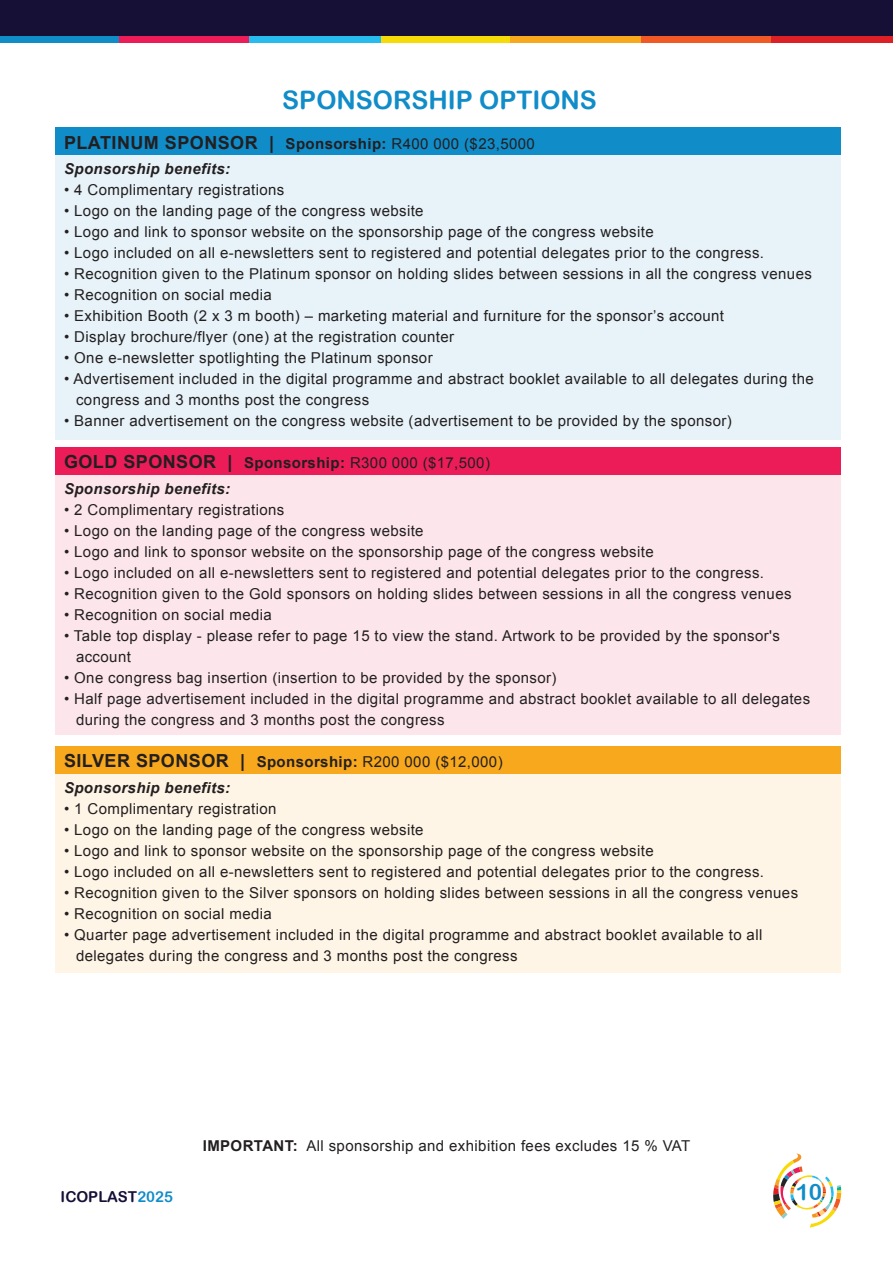
<style>
.page{position:relative;width:893px;height:1263px;background:#fff}
.page>*{position:absolute;margin:0;border:0;box-sizing:border-box;transform-origin:0 0}
.t1{font:25.5px "Arial Rounded MT Bold";color:#108cc9}
.t2{font:22.5px "Arial Rounded MT Bold";color:#108cc9}
.t3{font:700 18px "Arial";letter-spacing:.025em;color:#231f20}
.t4{font:15px/21px "Arial";letter-spacing:.025em;color:#231f20}
.t5{font:italic 700 15px/25.5px "Arial";letter-spacing:.025em;color:#231f20}
.t6{font:15px "Arial Rounded MT Bold";color:#160f36}
.s1{font-size:15px}
.s2{font-weight:400;font-size:15px}
.s3{font-style:normal;font-size:18px}
.s4{font-style:normal}
.s5{font-weight:400;font-style:normal}
.s6{font-weight:700}
.s7{color:#108cc9}
</style>
<div class="page">
<div style="left:55px;top:746px;width:785px;height:227px;background:#fef5e6"></div>
<div style="left:55px;top:447px;width:785px;height:288px;background:#fce6ec"></div>
<div style="left:55px;top:128px;width:785px;height:311px;background:#e7f3f9"></div>
<div style="left:55px;top:128px;width:785px;height:27px;background:#108cc9"></div>
<div style="left:55px;top:447px;width:785px;height:27px;background:#ec1c59"></div>
<div style="left:55px;top:746px;width:785px;height:27px;background:#f8a81c"></div>
<div style="left:0;top:0;width:893px;height:38px;background:#160f36"></div>
<svg style="left:773px;top:1153px;width:68px;height:74px"></svg>
<div style="left:380px;top:36px;width:131px;height:6px;background:#f7db08"></div>
<div style="left:511px;top:36px;width:131px;height:6px;background:#f8a81c"></div>
<div style="left:641px;top:36px;width:132px;height:6px;background:#f05826"></div>
<div style="left:0;top:36px;width:120px;height:6px;background:#108cc9"></div>
<div style="left:119px;top:36px;width:131px;height:6px;background:#ec1c59"></div>
<div style="left:249px;top:36px;width:132px;height:6px;background:#27bcee"></div>
<div style="left:772px;top:36px;width:121px;height:6px;background:#dd2026"></div>
<h1 class="t1" style="left:282px;top:85px;width:316px">SPONSORSHIP OPTIONS</h1>
<p class="t3" style="left:64px;top:131px;width:472px">PLATINUM SPONSOR | <span class="s1">Sponsorship:</span> <span class="s2">R400 000 ($23,5000</span></p>
<p class="t5" style="left:64px;top:157px;width:168px">Sponsorship benefits:</p>
<p class="t4" style="left:64px;top:180px;width:222px">• 4 Complimentary registrations</p>
<p class="t4" style="left:64px;top:201px;width:361px">• Logo on the landing page of the congress website</p>
<p class="t4" style="left:64px;top:222px;width:591px">• Logo and link to sponsor website on the sponsorship page of the congress website</p>
<p class="t4" style="left:64px;top:243px;width:701px">• Logo included on all e-newsletters sent to registered and potential delegates prior to the congress.</p>
<p class="t4" style="left:64px;top:264px;width:749px">• Recognition given to the Platinum sponsor on holding slides between sessions in all the congress venues</p>
<p class="t4" style="left:64px;top:285px;width:209px">• Recognition on social media</p>
<p class="t4" style="left:64px;top:306px;width:661px">• Exhibition Booth (2 x 3 m booth) – marketing material and furniture for the sponsor’s account</p>
<p class="t4" style="left:64px;top:327px;width:392px">• Display brochure/flyer (one) at the registration counter</p>
<p class="t4" style="left:64px;top:348px;width:370px">• One e-newsletter spotlighting the Platinum sponsor</p>
<p class="t4" style="left:76px;top:369px;width:739px;text-indent:-12px">• Advertisement included in the digital programme and abstract booklet available to all delegates during the congress and 3 months post the congress</p>
<p class="t4" style="left:64px;top:411px;width:669px">• Banner advertisement on the congress website (advertisement to be provided by the sponsor)</p>
<p class="t5" style="left:64px;top:451px;width:427px"><span class="s3">GOLD SPONSOR |</span> <span class="s4">Sponsorship:</span> <span class="s5">R300 000 ($17,500)<br></span>Sponsorship benefits:</p>
<p class="t4" style="left:64px;top:499px;width:222px">• 2 Complimentary registrations</p>
<p class="t4" style="left:64px;top:520px;width:361px">• Logo on the landing page of the congress website</p>
<p class="t4" style="left:64px;top:541px;width:591px">• Logo and link to sponsor website on the sponsorship page of the congress website</p>
<p class="t4" style="left:64px;top:562px;width:701px">• Logo included on all e-newsletters sent to registered and potential delegates prior to the congress.</p>
<p class="t4" style="left:64px;top:583px;width:729px">• Recognition given to the Gold sponsors on holding slides between sessions in all the congress venues</p>
<p class="t4" style="left:64px;top:604px;width:209px">• Recognition on social media</p>
<p class="t4" style="left:76px;top:625px;width:705px;text-indent:-12px">• Table top display - please refer to page 15 to view the stand. Artwork to be provided by the sponsor's account</p>
<p class="t4" style="left:64px;top:667px;width:494px">• One congress bag insertion (insertion to be provided by the sponsor)</p>
<p class="t4" style="left:76px;top:688px;width:736px;text-indent:-12px">• Half page advertisement included in the digital programme and abstract booklet available to all delegates during the congress and 3 months post the congress</p>
<p class="t5" style="left:64px;top:750px;width:440px"><span class="s3">SILVER SPONSOR |</span> <span class="s4">Sponsorship:</span> <span class="s5">R200 000 ($12,000)<br></span>Sponsorship benefits:</p>
<p class="t4" style="left:64px;top:798px;width:214px">• 1 Complimentary registration</p>
<p class="t4" style="left:64px;top:819px;width:361px">• Logo on the landing page of the congress website</p>
<p class="t4" style="left:64px;top:840px;width:591px">• Logo and link to sponsor website on the sponsorship page of the congress website</p>
<p class="t4" style="left:64px;top:861px;width:701px">• Logo included on all e-newsletters sent to registered and potential delegates prior to the congress.</p>
<p class="t4" style="left:64px;top:882px;width:736px">• Recognition given to the Silver sponsors on holding slides between sessions in all the congress venues</p>
<p class="t4" style="left:64px;top:903px;width:209px">• Recognition on social media</p>
<p class="t4" style="left:76px;top:924px;width:688px;text-indent:-12px">• Quarter page advertisement included in the digital programme and abstract booklet available to all delegates during the congress and 3 months post the congress</p>
<p class="t4" style="left:203px;top:1136px;width:489px"><span class="s6">IMPORTANT:</span> All sponsorship and exhibition fees excludes 15 % VAT</p>
<p class="t6" style="left:61px;top:1188px;width:114px">ICOPLAST<span class="s7">2025</span></p>
<h2 class="t2" style="left:796px;top:1179px;width:28px">10</h2>
</div>
